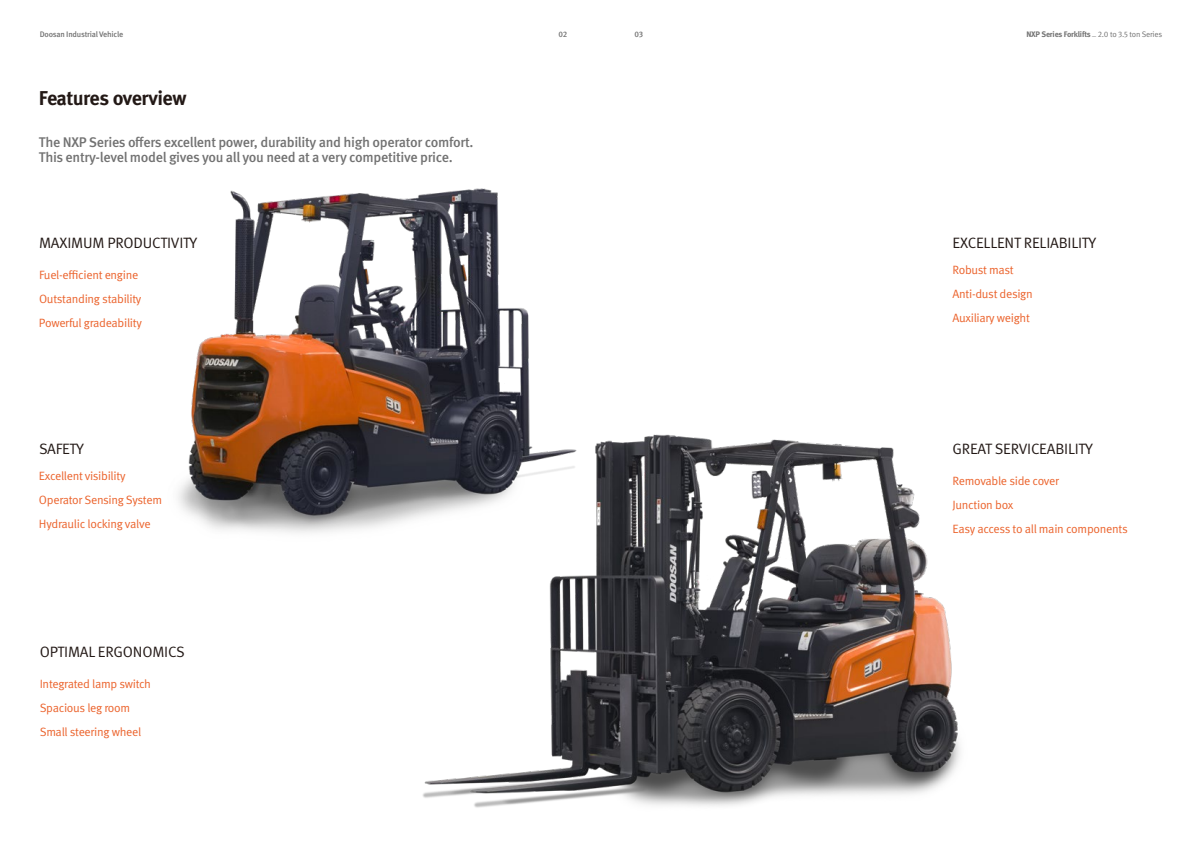
<style>
.page{position:relative;width:1202px;height:854px;background:#fff}
.page>*{position:absolute;margin:0;border:0;box-sizing:border-box;transform-origin:0 0}
.t1{font:700 20px "Meta Pro";letter-spacing:-.03em;color:#231916}
.t2{font:15px "Meta Pro";letter-spacing:-.015em;color:#231916}
.t3{font:500 14px/15px "Meta Pro";letter-spacing:-.025em;color:#727272}
.t4{font:12px/24px "Meta Pro";letter-spacing:-.025em;color:#eb622b}
.t5{font:700 8px "Meta Pro";letter-spacing:-.025em;color:#727272}
.t6{font:500 8px "Meta Pro";letter-spacing:-.025em;color:#727272}
.s1{font-weight:400}
</style>
<div class="page">
<img style="left:178px;top:188px;width:351px;height:345px">
<img style="left:395px;top:380px;width:565px;height:428px">
<p class="t6" style="left:40px;top:29px;width:85px">Doosan Industrial Vehicle</p>
<p class="t6" style="left:558px;top:29px;width:10px">02</p>
<p class="t6" style="left:635px;top:29px;width:10px">03</p>
<p class="t5" style="left:1026px;top:29px;width:138px">NXP Series Forklifts <span class="s1">_ 2.0 to 3.5 ton Series</span></p>
<h1 class="t1" style="left:39px;top:85px;width:149px">Features overview</h1>
<p class="t3" style="left:39px;top:135px;width:436px">The NXP Series offers excellent power, durability and high operator comfort.<br>This entry-level model gives you all you need at a very competitive price.</p>
<p class="t2" style="left:39px;top:233px;width:160px">MAXIMUM PRODUCTIVITY</p>
<p class="t4" style="left:39px;top:263px;width:104px">Fuel-efficient engine<br>Outstanding stability<br>Powerful gradeability</p>
<p class="t2" style="left:39px;top:439px;width:46px">SAFETY</p>
<p class="t4" style="left:39px;top:464px;width:125px">Excellent visibility<br>Operator Sensing System<br>Hydraulic locking valve</p>
<p class="t2" style="left:40px;top:641px;width:147px">OPTIMAL ERGONOMICS</p>
<p class="t4" style="left:40px;top:671px;width:113px">Integrated lamp switch<br>Spacious leg room<br>Small steering wheel</p>
<p class="t2" style="left:953px;top:233px;width:145px">EXCELLENT RELIABILITY</p>
<p class="t4" style="left:952px;top:258px;width:82px">Robust mast<br>Anti-dust design<br>Auxiliary weight</p>
<p class="t2" style="left:953px;top:439px;width:142px">GREAT SERVICEABILITY</p>
<p class="t4" style="left:952px;top:469px;width:177px">Removable side cover<br>Junction box<br>Easy access to all main components</p>
</div>
